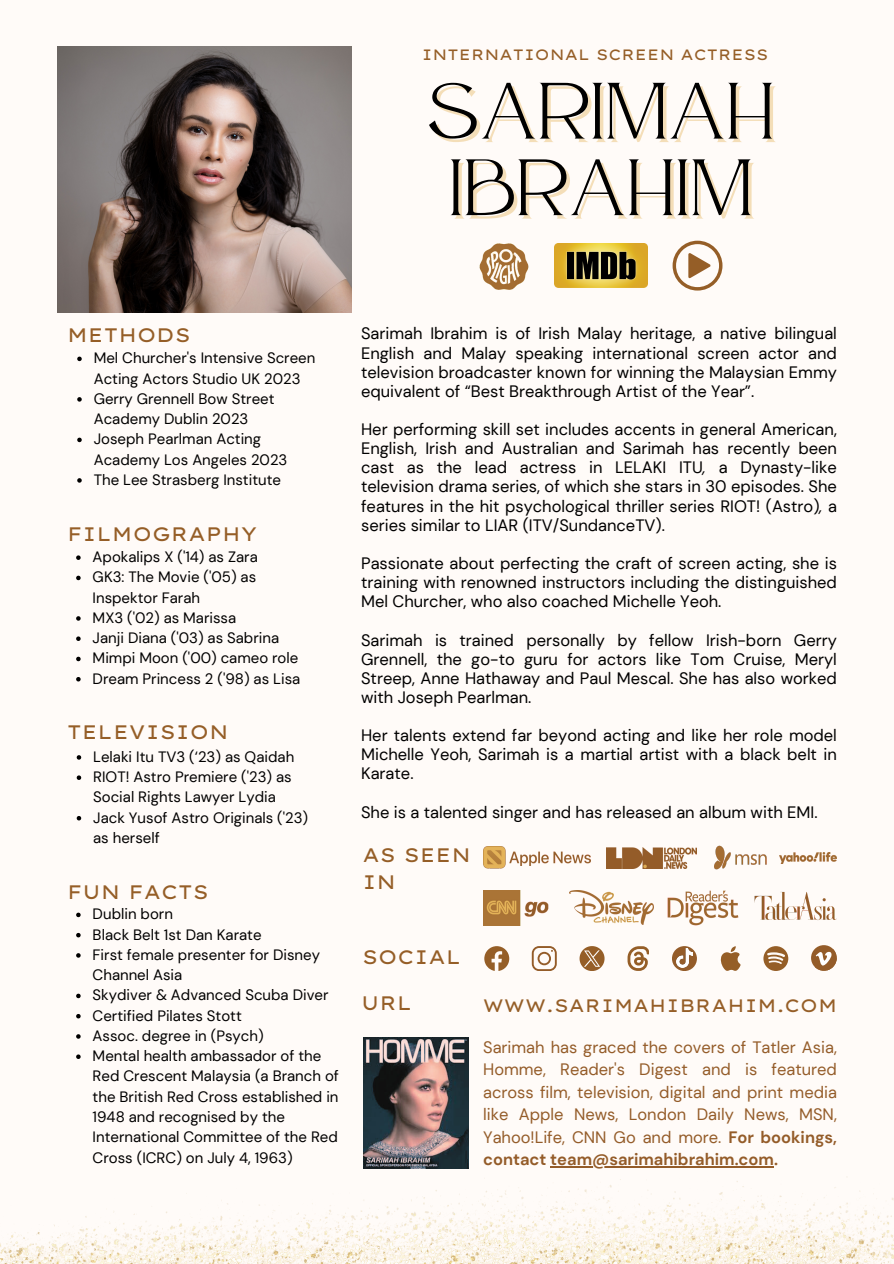
<style>
.page{position:relative;width:894px;height:1264px;background:#fff}
.page>*{position:absolute;margin:0;border:0;box-sizing:border-box;transform-origin:0 0}
.t1{font:79.65px/76.5px "Atteron";letter-spacing:.01em;color:#000}
.t2{font:19.5px/27px "Lexend Mega";color:#955e27}
.t3{font:18px "Lexend Mega";color:#955e27}
.t4{font:16.5px/19.2px "DM Sans";color:#000;text-align:justify}
.t5{font:16.5px/22.5px "DM Sans";color:#945c29;text-align:justify}
.t6{font:15px/20.2px "DM Sans";color:#000}
.t7{font:15px "Lexend Mega";color:#955e27}
.s1{font-style:italic}
.s2{font-weight:700}
</style>
<div class="page">
<div style="left:0;top:0;width:893px;height:1263px;background:#fffbf8"></div>
<img style="left:0;top:1179px;width:893px;height:84px">
<svg style="left:671px;top:946px;width:25px;height:25px"></svg>
<img style="left:676px;top:948px;width:16px;height:19px">
<svg style="left:484px;top:946px;width:25px;height:24px"></svg>
<svg style="left:579px;top:946px;width:25px;height:24px"></svg>
<svg style="left:810px;top:945px;width:26px;height:25px"></svg>
<svg style="left:814px;top:948px;width:23px;height:23px"></svg>
<svg style="left:531px;top:946px;width:25px;height:24px"></svg>
<svg style="left:627px;top:946px;width:21px;height:24px"></svg>
<svg style="left:763px;top:946px;width:25px;height:24px"></svg>
<svg style="left:720px;top:946px;width:20px;height:24px"></svg>
<img style="left:57px;top:47px;width:294px;height:265px">
<img style="left:363px;top:1037px;width:105px;height:131px">
<img style="left:606px;top:847px;width:90px;height:21px">
<img style="left:569px;top:890px;width:83px;height:34px">
<img style="left:483px;top:890px;width:66px;height:35px">
<img style="left:667px;top:890px;width:71px;height:35px">
<img style="left:483px;top:846px;width:23px;height:23px">
<img style="left:509px;top:851px;width:81px;height:14px">
<img style="left:754px;top:891px;width:82px;height:30px">
<img style="left:779px;top:852px;width:57px;height:11px">
<img style="left:714px;top:845px;width:53px;height:25px">
<img style="left:479px;top:243px;width:49px;height:47px">
<svg style="left:672px;top:241px;width:50px;height:49px"></svg>
<img style="left:554px;top:243px;width:93px;height:44px">
<svg style="left:76px;top:555px;width:5px;height:5px"></svg>
<svg style="left:76px;top:575px;width:5px;height:5px"></svg>
<svg style="left:76px;top:616px;width:5px;height:4px"></svg>
<svg style="left:76px;top:636px;width:5px;height:5px"></svg>
<svg style="left:76px;top:656px;width:5px;height:5px"></svg>
<svg style="left:76px;top:677px;width:5px;height:4px"></svg>
<svg style="left:77px;top:356px;width:5px;height:5px"></svg>
<svg style="left:77px;top:397px;width:5px;height:4px"></svg>
<svg style="left:77px;top:437px;width:5px;height:5px"></svg>
<svg style="left:77px;top:478px;width:5px;height:4px"></svg>
<svg style="left:76px;top:912px;width:5px;height:5px"></svg>
<svg style="left:76px;top:932px;width:5px;height:5px"></svg>
<svg style="left:76px;top:953px;width:5px;height:4px"></svg>
<svg style="left:76px;top:993px;width:5px;height:5px"></svg>
<svg style="left:76px;top:1014px;width:5px;height:4px"></svg>
<svg style="left:76px;top:1034px;width:5px;height:4px"></svg>
<svg style="left:76px;top:1054px;width:5px;height:4px"></svg>
<svg style="left:77px;top:755px;width:4px;height:4px"></svg>
<svg style="left:77px;top:775px;width:4px;height:5px"></svg>
<svg style="left:77px;top:816px;width:4px;height:4px"></svg>
<hr style="left:550px;top:1166px;width:223px;height:1px;background:#945c29">
<img style="left:672px;top:1179px;width:50px;height:41px">
<p class="t7" style="left:421px;top:45px;width:348px">INTERNATIONAL SCREEN ACTRESS</p>
<p class="t1" style="left:427px;top:73px;width:348px">SARIMAH<br>IBRAHIM</p>
<p class="t2" style="left:67px;top:321px;width:125px">METHODS</p>
<p class="t6" style="left:94px;top:348px;width:223px">Mel Churcher's Intensive Screen<br>Acting Actors Studio UK 2023</p>
<p class="t6" style="left:94px;top:388px;width:182px">Gerry Grennell Bow Street<br>Academy Dublin 2023</p>
<p class="t6" style="left:94px;top:429px;width:195px">Joseph Pearlman Acting<br>Academy Los Angeles 2023</p>
<p class="t6" style="left:94px;top:469px;width:189px">The Lee Strasberg Institute</p>
<p class="t2" style="left:67px;top:519px;width:192px">FILMOGRAPHY</p>
<p class="t6" style="left:93px;top:547px;width:167px">Apokalips X ('14) as Zara</p>
<p class="t6" style="left:93px;top:567px;width:165px">GK3: The Movie ('05) as<br>Inspektor Farah</p>
<p class="t6" style="left:93px;top:607px;width:145px">MX3 ('02) as Marissa</p>
<p class="t6" style="left:93px;top:628px;width:188px">Janji Diana ('03) as Sabrina</p>
<p class="t6" style="left:93px;top:648px;width:207px">Mimpi Moon ('00) cameo role</p>
<p class="t6" style="left:93px;top:668px;width:209px">Dream Princess 2 ('98) as Lisa</p>
<p class="t2" style="left:67px;top:718px;width:163px">TELEVISION</p>
<p class="t6" style="left:93px;top:746px;width:202px">Lelaki Itu TV3 (‘23) as Qaidah</p>
<p class="t6" style="left:93px;top:767px;width:200px">RIOT! Astro Premiere ('23) as<br>Social Rights Lawyer Lydia</p>
<p class="t6" style="left:93px;top:807px;width:216px">Jack Yusof Astro Originals ('23) as herself</p>
<p class="t2" style="left:67px;top:877px;width:143px">FUN FACTS</p>
<p class="t6" style="left:93px;top:904px;width:82px">Dublin born</p>
<p class="t6" style="left:93px;top:924px;width:170px">Black Belt 1st Dan Karate</p>
<p class="t6" style="left:93px;top:944px;width:229px">First female presenter for Disney<br>Channel Asia</p>
<p class="t6" style="left:93px;top:985px;width:237px">Skydiver &amp; Advanced Scuba Diver</p>
<p class="t6" style="left:93px;top:1005px;width:151px">Certified Pilates Stott</p>
<p class="t6" style="left:93px;top:1025px;width:172px">Assoc. degree in (Psych)</p>
<p class="t6" style="left:93px;top:1045px;width:248px">Mental health ambassador of the<br>Red Crescent Malaysia (a Branch of the British Red Cross established in<br>1948 and recognised by the<br>International Committee of the Red<br>Cross (ICRC) on July 4, 1963)</p>
<p class="t4" style="left:361px;top:324px;width:477px">Sarimah Ibrahim is of Irish Malay heritage, a native bilingual English and Malay speaking international screen actor and television broadcaster known for winning the Malaysian Emmy equivalent of “Best Breakthrough Artist of the Year”.</p>
<p class="t4" style="left:361px;top:420px;width:477px">Her performing skill set includes accents in general American, English, Irish and Australian and Sarimah has recently been cast as the lead actress in LELAKI ITU<span class="s1">,</span> a Dynasty-like television drama series, of which she stars in 30 episodes. She features in the hit psychological thriller series RIOT! (Astro)<span class="s1">,</span> a series similar to LIAR (ITV/SundanceTV).</p>
<p class="t4" style="left:361px;top:553px;width:477px">Passionate about perfecting the craft of screen acting, she is training with renowned instructors including the distinguished Mel Churcher, who also coached Michelle Yeoh.</p>
<p class="t4" style="left:361px;top:630px;width:477px">Sarimah is trained personally by fellow Irish-born Gerry Grennell, the go-to guru for actors like Tom Cruise, Meryl Streep, Anne Hathaway and Paul Mescal. She has also worked with Joseph Pearlman.</p>
<p class="t4" style="left:361px;top:726px;width:477px">Her talents extend far beyond acting and like her role model Michelle Yeoh, Sarimah is a martial artist with a black belt in Karate.</p>
<p class="t4" style="left:361px;top:802px;width:458px">She is a talented singer and has released an album with EMI.</p>
<p class="t2" style="left:362px;top:840px;width:110px">AS SEEN<br>IN</p>
<p class="t2" style="left:362px;top:943px;width:100px">SOCIAL</p>
<p class="t2" style="left:361px;top:988px;width:53px">URL</p>
<p class="t3" style="left:482px;top:993px;width:356px">WWW.SARIMAHIBRAHIM.COM</p>
<p class="t5" style="left:483px;top:1035px;width:355px">Sarimah has graced the covers of Tatler Asia, Homme, Reader's Digest and is featured across film, television, digital and print media like Apple News, London Daily News, MSN, Yahoo!Life, CNN Go and more. <span class="s2">For bookings, contact team@sarimahibrahim.com.</span></p>
</div>
